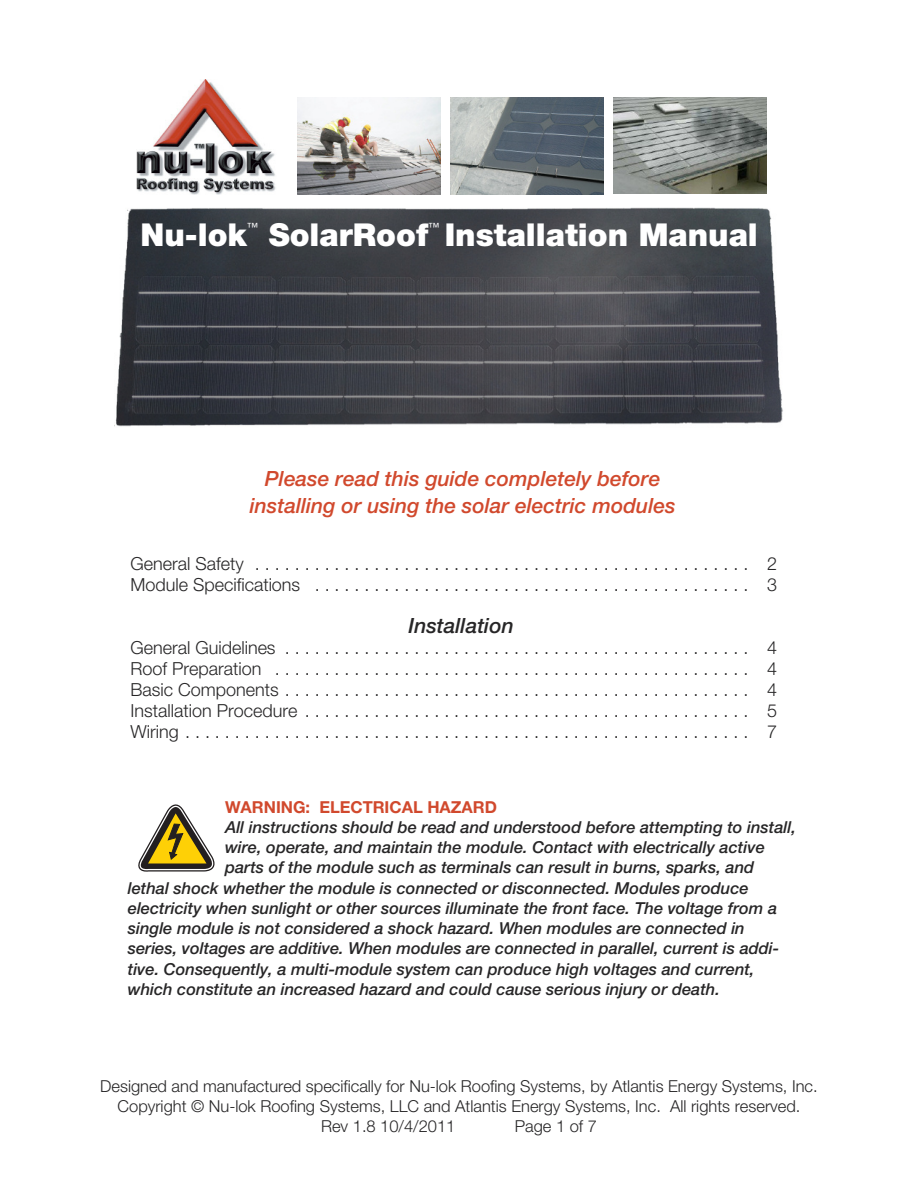
<style>
.page{position:relative;width:918px;height:1188px;background:#fff}
.page>*{position:absolute;margin:0;border:0;box-sizing:border-box;transform-origin:0 0}
.t1{font:900 31.65px "Helvetica ISVT";color:#fff}
.t2{font:italic 500 21px/27px "Helvetica ISVT";color:#d1492d;text-align:center}
.t3{font:italic 500 21px "Helvetica ISVT";color:#272627}
.t4{font:300 18px/21px "Helvetica ISVT";color:#272627}
.t5{font:italic 500 16.5px "Helvetica ISVT";color:#272627}
.t6{font:300 16.5px "Helvetica ISVT";color:#272627}
.t7{font:700 16.5px "Helvetica ISVT";color:#d1492d}
.t8{font:11.4px "Helvetica ISVT";color:#fff}
</style>
<div class="page">
<img style="left:114px;top:207px;width:669px;height:220px">
<img style="left:136px;top:79px;width:140px;height:115px">
<img style="left:298px;top:98px;width:142px;height:96px">
<img style="left:450px;top:98px;width:154px;height:96px">
<img style="left:613px;top:98px;width:154px;height:96px">
<svg style="left:138px;top:804px;width:77px;height:68px"></svg>
<h1 class="t1" style="left:141px;top:224px;width:108px">Nu-lok</h1>
<p class="t8" style="left:247px;top:222px;width:13px">™</p>
<h1 class="t1" style="left:269px;top:224px;width:161px">SolarRoof</h1>
<p class="t8" style="left:428px;top:222px;width:13px">™</p>
<h1 class="t1" style="left:445px;top:224px;width:315px">Installation Manual</h1>
<p class="t2" style="left:250px;top:467px;width:427px">Please read this guide completely before installing or using the solar electric modules</p>
<p class="t4" style="left:130px;top:555px;width:648px">General Safety . . . . . . . . . . . . . . . . . . . . . . . . . . . . . . . . . . . . . . . . . . . . . . . . . . 2<br>Module Specifications . . . . . . . . . . . . . . . . . . . . . . . . . . . . . . . . . . . . . . . . . . . . 3</p>
<p class="t3" style="left:409px;top:618px;width:107px">Installation</p>
<p class="t4" style="left:130px;top:639px;width:648px;text-align:justify">General Guidelines . . . . . . . . . . . . . . . . . . . . . . . . . . . . . . . . . . . . . . . . . . . . . . . 4<br>Roof Preparation . . . . . . . . . . . . . . . . . . . . . . . . . . . . . . . . . . . . . . . . . . . . . . . . 4<br>Basic Components . . . . . . . . . . . . . . . . . . . . . . . . . . . . . . . . . . . . . . . . . . . . . . . 4<br>Installation Procedure . . . . . . . . . . . . . . . . . . . . . . . . . . . . . . . . . . . . . . . . . . . . . 5<br>Wiring . . . . . . . . . . . . . . . . . . . . . . . . . . . . . . . . . . . . . . . . . . . . . . . . . . . . . . . . . 7</p>
<p class="t7" style="left:225px;top:801px;width:273px">WARNING: ELECTRICAL HAZARD</p>
<p class="t5" style="left:225px;top:821px;width:572px">All instructions should be read and understood before attempting to install,</p>
<p class="t5" style="left:225px;top:841px;width:541px">wire, operate, and maintain the module. Contact with electrically active</p>
<p class="t5" style="left:225px;top:862px;width:531px">parts of the module such as terminals can result in burns, sparks, and</p>
<p class="t5" style="left:128px;top:882px;width:622px">lethal shock whether the module is connected or disconnected. Modules produce</p>
<p class="t5" style="left:128px;top:902px;width:651px">electricity when sunlight or other sources illuminate the front face. The voltage from a</p>
<p class="t5" style="left:128px;top:922px;width:618px">single module is not considered a shock hazard. When modules are connected in</p>
<p class="t5" style="left:128px;top:943px;width:653px">series, voltages are additive. When modules are connected in parallel, current is addi-</p>
<p class="t5" style="left:128px;top:963px;width:628px">tive. Consequently, a multi-module system can produce high voltages and current,</p>
<p class="t5" style="left:128px;top:983px;width:594px">which constitute an increased hazard and could cause serious injury or death.</p>
<p class="t6" style="left:100px;top:1080px;width:719px">Designed and manufactured specifically for Nu-lok Roofing Systems, by Atlantis Energy Systems, Inc.</p>
<p class="t6" style="left:118px;top:1100px;width:684px">Copyright © Nu-lok Roofing Systems, LLC and Atlantis Energy Systems, Inc. All rights reserved.</p>
<p class="t6" style="left:321px;top:1121px;width:136px">Rev 1.8 10/4/2011</p>
<p class="t6" style="left:515px;top:1121px;width:84px">Page 1 of 7</p>
</div>
